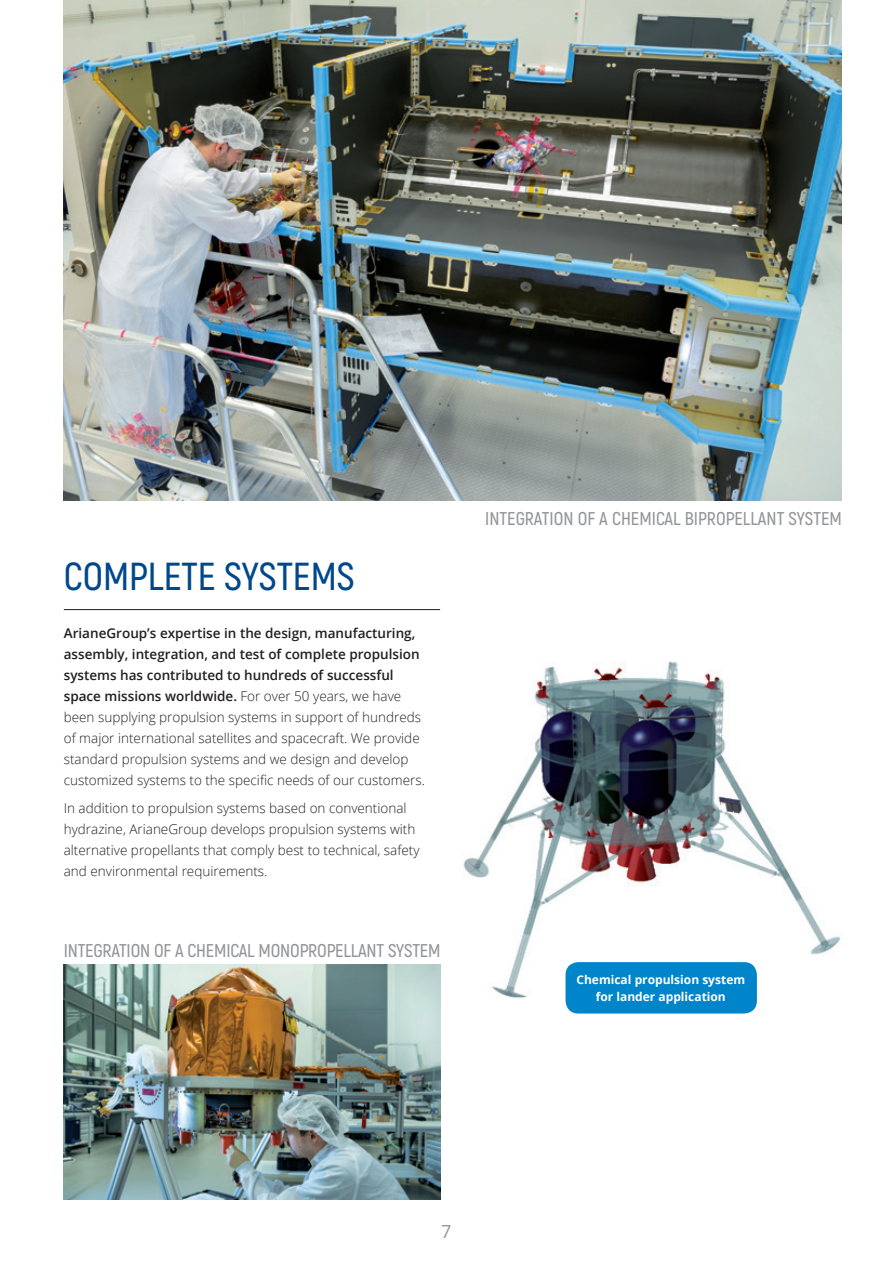
<style>
.page{position:relative;width:893px;height:1263px;background:#fff}
.page>*{position:absolute;margin:0;border:0;box-sizing:border-box;transform-origin:0 0}
.t1{font:600 39px "Akrobat";color:#01478c}
.t2{font:600 18.45px "Akrobat";letter-spacing:-.01em;color:#939598}
.t3{font:18px "Open Sans";color:#939598}
.t4{font:300 13.5px/21px "Open Sans";color:#231f20}
.t5{font:700 12px/16.5px "Open Sans";color:#fff;text-align:center}
.s1{font-weight:600}
</style>
<div class="page">
<img style="left:440px;top:661px;width:401px;height:348px">
<hr style="left:64px;top:609px;width:376px;height:1px;background:#231f20">
<img style="left:64px;top:0;width:778px;height:500px">
<img style="left:64px;top:964px;width:376px;height:235px">
<div style="left:566px;top:962px;width:191px;height:51px;background:#0084ca;border-radius:13px"></div>
<h1 class="t1" style="left:64px;top:553px;width:292px">COMPLETE SYSTEMS</h1>
<p class="t4" style="left:64px;top:622px;width:363px"><span class="s1">ArianeGroup’s expertise in the design, manufacturing, assembly, integration, and test of complete propulsion systems has contributed to hundreds of successful space missions worldwide.</span> For over 50 years, we have been supplying propulsion systems in support of hundreds of major international satellites and spacecraft. We provide standard propulsion systems and we design and develop customized systems to the specific needs of our customers.</p>
<p class="t4" style="left:64px;top:797px;width:357px">In addition to propulsion systems based on conventional hydrazine, ArianeGroup develops propulsion systems with alternative propellants that comply best to technical, safety and environmental requirements.</p>
<h2 class="t2" style="left:64px;top:940px;width:378px">INTEGRATION OF A CHEMICAL MONOPROPELLANT SYSTEM</h2>
<h2 class="t2" style="left:485px;top:507px;width:358px">INTEGRATION OF A CHEMICAL BIPROPELLANT SYSTEM</h2>
<p class="t5" style="left:576px;top:971px;width:170px">Chemical propulsion system for lander application</p>
<h3 class="t3" style="left:441px;top:1219px;width:12px">7</h3>
</div>
